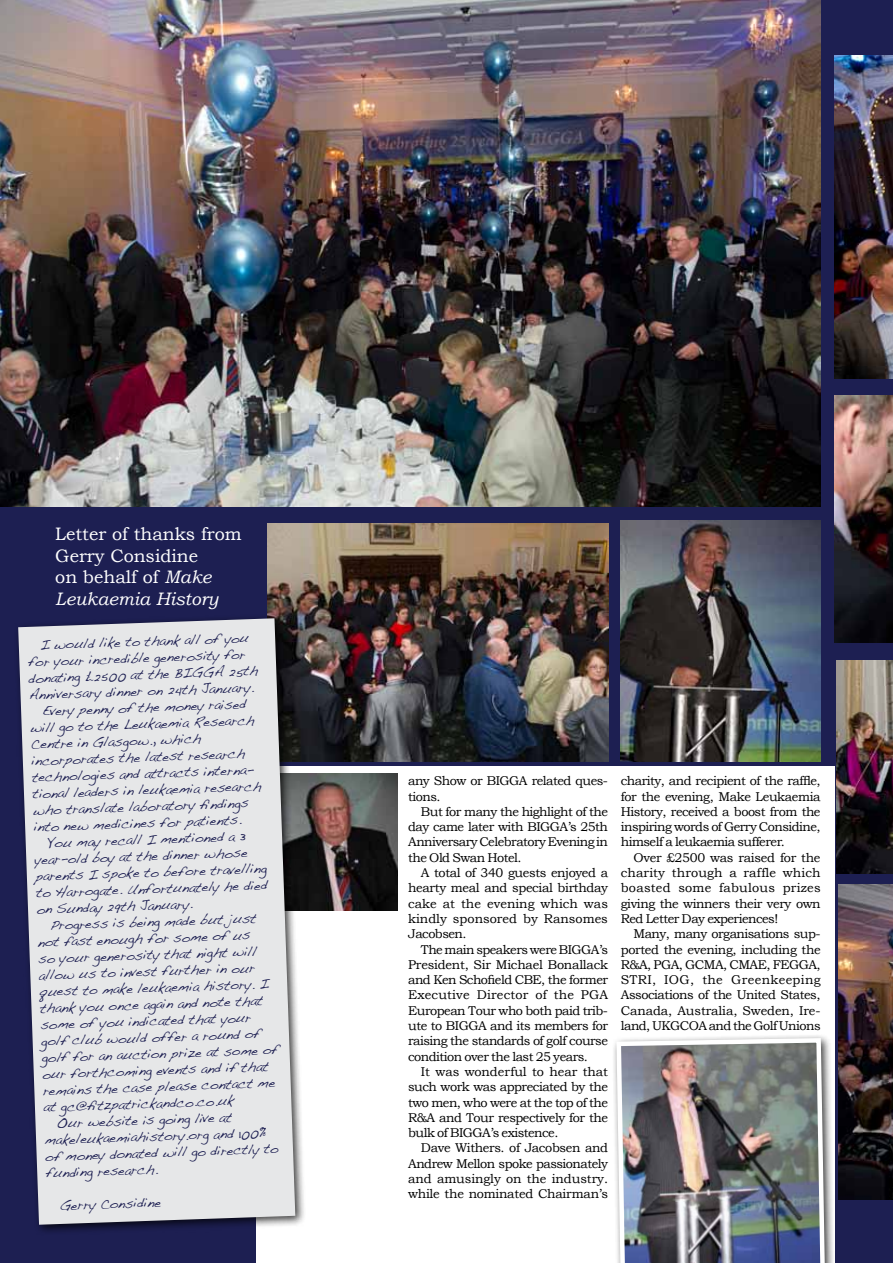
<style>
.page{position:relative;width:893px;height:1263px;background:#fff}
.page>*{position:absolute;margin:0;border:0;box-sizing:border-box;transform-origin:0 0}
.t1{font:18px/21.6px "Bookman Old Style";color:#fff}
.t2{font:13.5px "Handwriting Dakota";color:#1d1f52}
.t3{font:12.75px "Bookman Old Style";letter-spacing:-.04em;color:#000}
.t4{font:12.75px "Bookman Old Style";letter-spacing:-.02em;color:#000}
.t5{font:12.75px "Bookman Old Style";letter-spacing:-.005em;color:#000}
.t6{font:12.75px "Bookman Old Style";color:#000}
.t7{font:12.75px "Bookman Old Style";letter-spacing:-.015em;color:#000}
.t8{font:12.75px "Bookman Old Style";letter-spacing:-.01em;color:#000}
.t9{font:12.75px "Bookman Old Style";letter-spacing:.01em;color:#000}
.t10{font:12.75px "Bookman Old Style";letter-spacing:.015em;color:#000}
.t11{font:12.75px "Bookman Old Style";letter-spacing:.02em;color:#000}
.t12{font:12.75px "Bookman Old Style";letter-spacing:.025em;color:#000}
.s1{font-style:italic}
</style>
<div class="page">
<div style="left:836px;top:0;width:57px;height:1263px;background:#1d1f52"></div>
<div style="left:0;top:0;width:893px;height:765px;background:#1d1f52"></div>
<div style="left:0;top:0;width:255px;height:1263px;background:#1d1f52"></div>
<img style="left:0;top:0;width:821px;height:506px">
<div style="left:612px;top:1033px;width:224px;height:230px;background:#000;opacity:.75"></div>
<img style="left:614px;top:1036px;width:213px;height:227px">
<img style="left:621px;top:521px;width:200px;height:240px">
<img style="left:835px;top:395px;width:58px;height:247px">
<img style="left:836px;top:660px;width:57px;height:213px">
<img style="left:268px;top:523px;width:340px;height:239px">
<img style="left:839px;top:885px;width:54px;height:314px">
<img style="left:835px;top:55px;width:58px;height:323px">
<img style="left:306px;top:774px;width:92px;height:137px">
<div style="left:13px;top:614px;width:293px;height:622px;background:#000;opacity:.75"></div>
<svg style="left:18px;top:618px;width:277px;height:607px;background:#d5d6da"></svg>
<p class="t1" style="left:55px;top:523px;width:188px">Letter of thanks from<br>Gerry Considine<br>on behalf of <span class="s1">Make<br>Leukaemia History</span></p>
<p class="t2" style="left:40px;top:637px;width:210px;rotate:-2deg">I would like to thank all of you</p>
<p class="t2" style="left:28px;top:654px;width:219px;rotate:-2deg">for your incredible generosity for</p>
<p class="t2" style="left:28px;top:670px;width:231px;rotate:-2deg">donating £2500 at the BIGGA 25th</p>
<p class="t2" style="left:29px;top:687px;width:227px;rotate:-2deg">Anniversary dinner on 24th January.</p>
<p class="t2" style="left:42px;top:703px;width:205px;rotate:-2deg">Every penny of the money raised</p>
<p class="t2" style="left:30px;top:720px;width:226px;rotate:-2deg">will go to the Leukaemia Research</p>
<p class="t2" style="left:30px;top:736px;width:172px;rotate:-2deg">Centre in Glasgow., which</p>
<p class="t2" style="left:31px;top:753px;width:215px;rotate:-2deg">incorporates the latest research</p>
<p class="t2" style="left:32px;top:769px;width:223px;rotate:-2deg">technologies and attracts interna-</p>
<p class="t2" style="left:32px;top:786px;width:230px;rotate:-2deg">tional leaders in leukaemia research</p>
<p class="t2" style="left:33px;top:802px;width:217px;rotate:-2deg">who translate laboratory fi ndings</p>
<p class="t2" style="left:33px;top:819px;width:209px;rotate:-2deg">into new medicines for patients.</p>
<p class="t2" style="left:47px;top:835px;width:200px;rotate:-2deg">You may recall I mentioned a 3</p>
<p class="t2" style="left:35px;top:851px;width:214px;rotate:-2deg">year-old boy at the dinner whose</p>
<p class="t2" style="left:35px;top:868px;width:233px;rotate:-2deg">parents I spoke to before travelling</p>
<p class="t2" style="left:36px;top:884px;width:233px;rotate:-2deg">to Harrogate. Unfortunately he died</p>
<p class="t2" style="left:36px;top:901px;width:158px;rotate:-2deg">on Sunday 29th January.</p>
<p class="t2" style="left:50px;top:917px;width:208px;rotate:-2deg">Progress is being made but just</p>
<p class="t2" style="left:37px;top:934px;width:214px;rotate:-2deg">not fast enough for some of us</p>
<p class="t2" style="left:38px;top:950px;width:220px;rotate:-2deg">so your generosity that night will</p>
<p class="t2" style="left:39px;top:967px;width:218px;rotate:-2deg">allow us to invest further in our</p>
<p class="t2" style="left:39px;top:983px;width:231px;rotate:-2deg">quest to make leukaemia history. I</p>
<p class="t2" style="left:40px;top:1000px;width:225px;rotate:-2deg">thank you once again and note that</p>
<p class="t2" style="left:40px;top:1016px;width:212px;rotate:-2deg">some of you indicated that your</p>
<p class="t2" style="left:41px;top:1033px;width:221px;rotate:-2deg">golf club would offer a round of</p>
<p class="t2" style="left:41px;top:1049px;width:238px;rotate:-2deg">golf for an auction prize at some of</p>
<p class="t2" style="left:42px;top:1066px;width:228px;rotate:-2deg">our forthcoming events and if that</p>
<p class="t2" style="left:43px;top:1082px;width:234px;rotate:-2deg">remains the case please contact me</p>
<p class="t2" style="left:43px;top:1099px;width:192px;rotate:-2deg">at gc@fi tzpatrickandco.co.uk</p>
<p class="t2" style="left:56px;top:1115px;width:177px;rotate:-2deg">Our website is going live at</p>
<p class="t2" style="left:44px;top:1132px;width:223px;rotate:-2deg">makeleukaemiahistory.org and 100%</p>
<p class="t2" style="left:45px;top:1148px;width:235px;rotate:-2deg">of money donated will go directly to</p>
<p class="t2" style="left:45px;top:1165px;width:114px;rotate:-2deg">funding research.</p>
<p class="t2" style="left:59px;top:1197px;width:103px;rotate:-2deg">Gerry Considine</p>
<p class="t3" style="left:408px;top:773px;width:201px">any Show or BIGGA related ques-</p>
<p class="t3" style="left:408px;top:789px;width:34px">tions.</p>
<p class="t3" style="left:421px;top:804px;width:189px">But for many the highlight of the</p>
<p class="t3" style="left:408px;top:819px;width:201px">day came later with BIGGA’s 25th</p>
<p class="t3" style="left:408px;top:835px;width:201px">Anniversary Celebratory Evening in</p>
<p class="t3" style="left:408px;top:850px;width:115px">the Old Swan Hotel.</p>
<p class="t3" style="left:421px;top:865px;width:189px">A total of 340 guests enjoyed a</p>
<p class="t3" style="left:408px;top:881px;width:201px">hearty meal and special birthday</p>
<p class="t6" style="left:408px;top:896px;width:201px">cake at the evening which was</p>
<p class="t6" style="left:408px;top:911px;width:201px">kindly sponsored by Ransomes</p>
<p class="t3" style="left:408px;top:926px;width:60px">Jacobsen.</p>
<p class="t3" style="left:421px;top:942px;width:189px">The main speakers were BIGGA’s</p>
<p class="t7" style="left:408px;top:957px;width:201px">President, Sir Michael Bonallack</p>
<p class="t3" style="left:408px;top:972px;width:201px">and Ken Schofield CBE, the former</p>
<p class="t10" style="left:408px;top:988px;width:201px">Executive Director of the PGA</p>
<p class="t3" style="left:408px;top:1003px;width:201px">European Tour who both paid trib-</p>
<p class="t3" style="left:408px;top:1018px;width:201px">ute to BIGGA and its members for</p>
<p class="t3" style="left:408px;top:1034px;width:201px">raising the standards of golf course</p>
<p class="t3" style="left:408px;top:1049px;width:181px">condition over the last 25 years.</p>
<p class="t5" style="left:421px;top:1064px;width:189px">It was wonderful to hear that</p>
<p class="t3" style="left:408px;top:1079px;width:201px">such work was appreciated by the</p>
<p class="t3" style="left:408px;top:1095px;width:201px">two men, who were at the top of the</p>
<p class="t3" style="left:408px;top:1110px;width:201px">R&amp;A and Tour respectively for the</p>
<p class="t3" style="left:408px;top:1125px;width:152px">bulk of BIGGA’s existence.</p>
<p class="t3" style="left:421px;top:1141px;width:189px">Dave Withers. of Jacobsen and</p>
<p class="t3" style="left:408px;top:1156px;width:201px">Andrew Mellon spoke passionately</p>
<p class="t5" style="left:408px;top:1171px;width:201px">and amusingly on the industry.</p>
<p class="t4" style="left:408px;top:1187px;width:201px">while the nominated Chairman’s</p>
<p class="t3" style="left:621px;top:773px;width:201px">charity, and recipient of the raffle,</p>
<p class="t3" style="left:621px;top:789px;width:201px">for the evening, Make Leukaemia</p>
<p class="t3" style="left:621px;top:804px;width:201px">History, received a boost from the</p>
<p class="t3" style="left:621px;top:819px;width:201px">inspiring words of Gerry Considine,</p>
<p class="t3" style="left:621px;top:835px;width:166px">himself a leukaemia sufferer.</p>
<p class="t4" style="left:634px;top:850px;width:189px">Over £2500 was raised for the</p>
<p class="t9" style="left:621px;top:865px;width:201px">charity through a raffle which</p>
<p class="t11" style="left:621px;top:881px;width:201px">boasted some fabulous prizes</p>
<p class="t3" style="left:621px;top:896px;width:201px">giving the winners their very own</p>
<p class="t3" style="left:621px;top:911px;width:159px">Red Letter Day experiences!</p>
<p class="t3" style="left:634px;top:926px;width:189px">Many, many organisations sup-</p>
<p class="t3" style="left:621px;top:942px;width:201px">ported the evening, including the</p>
<p class="t3" style="left:621px;top:957px;width:201px">R&amp;A, PGA, GCMA, CMAE, FEGGA,</p>
<p class="t12" style="left:621px;top:972px;width:201px">STRI, IOG, the Greenkeeping</p>
<p class="t3" style="left:621px;top:988px;width:201px">Associations of the United States,</p>
<p class="t8" style="left:621px;top:1003px;width:201px">Canada, Australia, Sweden, Ire-</p>
<p class="t3" style="left:621px;top:1018px;width:201px">land, UKGCOA and the Golf Unions</p>
</div>
